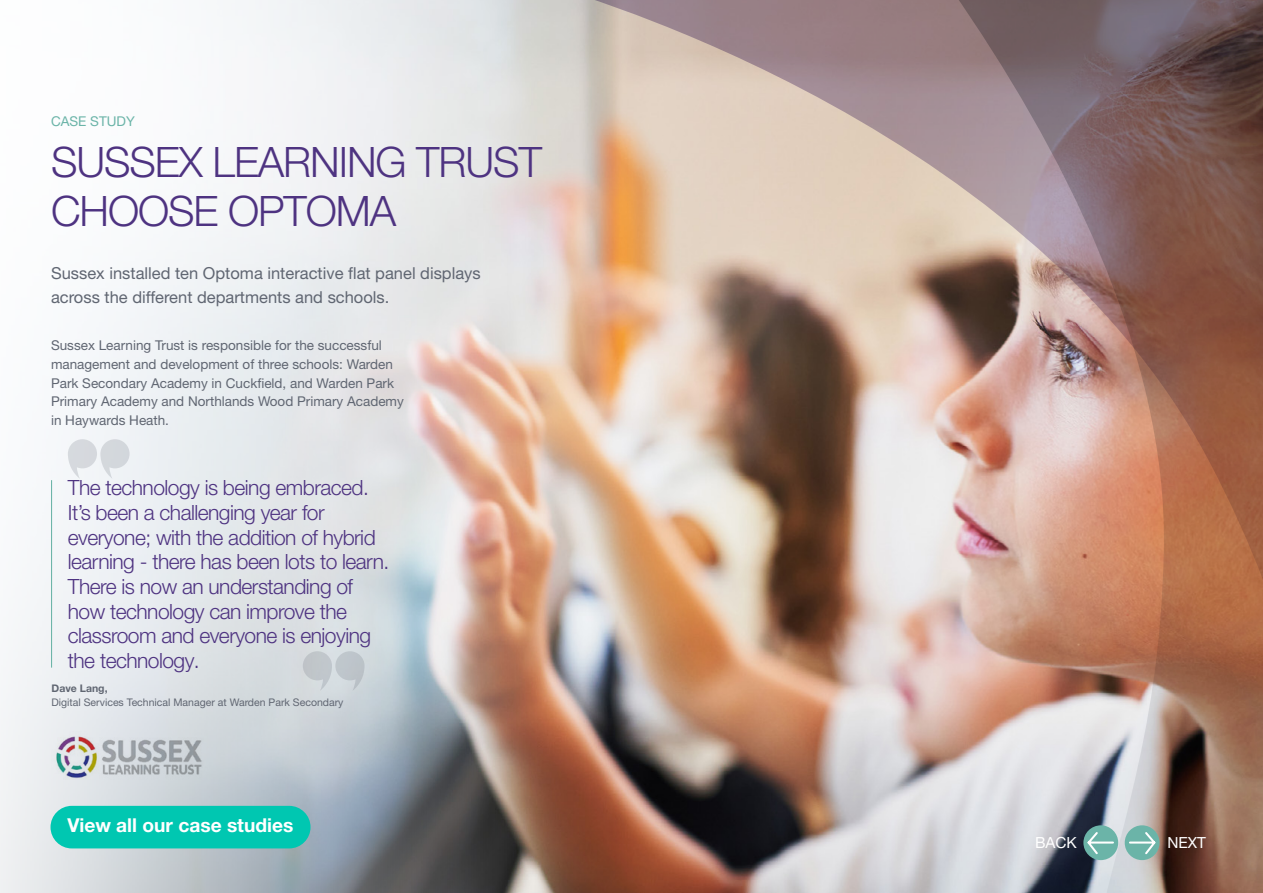
<style>
.page{position:relative;width:1263px;height:893px;background:#fff}
.page>*{position:absolute;margin:0;border:0;box-sizing:border-box;transform-origin:0 0}
.t1{font:300 42px/48.9px "Helvetica Neue LT Pro";letter-spacing:-.025em;color:#4e3381}
.t2{font:300 21px/24.8px "Helvetica Neue LT Pro";letter-spacing:-.025em;color:#4e3381}
.t3{font:700 19.2px "Helvetica Neue LT Pro";color:#fff}
.t4{font:16.5px/24px "Helvetica Neue LT Pro";color:#606672}
.t5{font:15.3px "Helvetica Neue LT Pro";color:#fff}
.t6{font:13.5px/18.8px "Helvetica Neue LT Pro";color:#606672}
.t7{font:13.5px "Helvetica Neue LT Pro";color:#6bb4a8}
.t8{font:10.5px "Helvetica Neue LT Pro";color:#606672}
.t9{font:700 10.5px "Helvetica Neue LT Pro";color:#606672}
</style>
<div class="page">
<img style="left:0;top:0;width:560px;height:893px">
<img style="left:560px;top:0;width:173px;height:893px">
<img style="left:733px;top:0;width:530px;height:893px">
<img style="left:51px;top:731px;width:154px;height:51px">
<svg style="left:68px;top:439px;width:62px;height:40px"></svg>
<svg style="left:303px;top:651px;width:61px;height:40px;background:#c7ced2"></svg>
<hr style="left:51px;top:480px;width:1px;height:188px;background:#6bb4a8">
<div style="left:1125px;top:825px;width:34px;height:35px;background:#6bb4a8;border-radius:50%"></div>
<svg style="left:1128px;top:830px;width:29px;height:26px"></svg>
<svg style="left:1083px;top:825px;width:35px;height:35px"></svg>
<svg style="left:1086px;top:830px;width:29px;height:26px"></svg>
<div style="left:51px;top:806px;width:259px;height:42px;background:#00c7b1;border-radius:21px"></div>
<p class="t7" style="left:51px;top:113px;width:85px">CASE STUDY</p>
<h1 class="t1" style="left:51px;top:136px;width:492px">SUSSEX LEARNING TRUST<br>CHOOSE OPTOMA</h1>
<p class="t4" style="left:51px;top:261px;width:431px">Sussex installed ten Optoma interactive flat panel displays across the different departments and schools.</p>
<p class="t6" style="left:51px;top:336px;width:354px">Sussex Learning Trust is responsible for the successful management and development of three schools: Warden Park Secondary Academy in Cuckfield, and Warden Park Primary Academy and Northlands Wood Primary Academy in Haywards Heath.</p>
<p class="t2" style="left:68px;top:475px;width:323px">The technology is being embraced.<br>It’s been a challenging year for everyone; with the addition of hybrid learning - there has been lots to learn.<br>There is now an understanding of how technology can improve the classroom and everyone is enjoying the technology.</p>
<p class="t9" style="left:52px;top:682px;width:58px">Dave Lang,</p>
<p class="t8" style="left:52px;top:696px;width:293px">Digital Services Technical Manager at Warden Park Secondary</p>
<p class="t3" style="left:68px;top:814px;width:227px">View all our case studies</p>
<p class="t5" style="left:1035px;top:833px;width:43px">BACK</p>
<p class="t5" style="left:1167px;top:833px;width:40px">NEXT</p>
</div>
